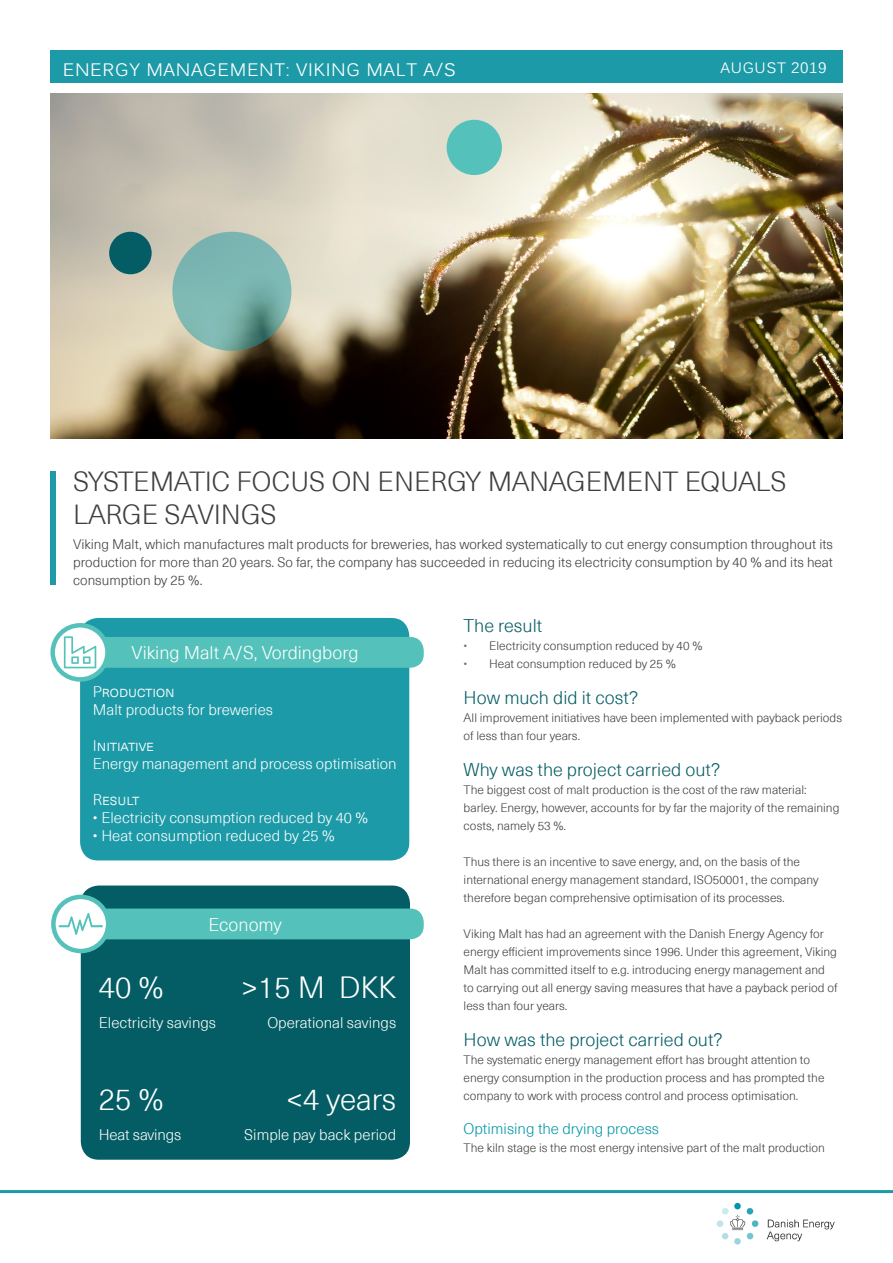
<style>
.page{position:relative;width:893px;height:1263px;background:#fff}
.page>*{position:absolute;margin:0;border:0;box-sizing:border-box;transform-origin:0 0}
.t1{font:300 30px "Neue Haas Unica Pro";color:#fff}
.t2{font:300 27px/33px "Neue Haas Unica Pro";letter-spacing:-.005em;color:#3e3e3f}
.Kontakt_oplysninger{font:300 18px "Neue Haas Unica Pro";color:#045d64}
.t3{font:300 18px "Neue Haas Unica Pro";color:#fff}
.t4{font:18px "Kalinga";letter-spacing:.04em;color:#fff}
.Brød{font:300 15px "Neue Haas Unica Pro";color:#fff}
.Kontakt_oplysninger-2{font:300 15px "Neue Haas Unica Pro";color:#0097a7}
.t5{font:15px "Kalinga";letter-spacing:.04em;color:#fff}
.t6{font:300 13.5px/18px "Neue Haas Unica Pro";color:#3e3e3f;text-align:justify}
.Kontakt_oplysninger-3{font:300 12px/18px "Neue Haas Unica Pro";color:#3e3e3f}
.s1{color:#6f7073}
</style>
<div class="page">
<div style="left:50px;top:50px;width:793px;height:33px;background:#1d9aa7"></div>
<hr style="left:0;top:1190px;width:893px;height:3px;background:#1d9aa7">
<img style="left:716px;top:1202px;width:119px;height:43px">
<div style="left:50px;top:471px;width:6px;height:114px;background:#1d9aa7"></div>
<img style="left:50px;top:94px;width:793px;height:344px">
<div style="left:80px;top:618px;width:329px;height:242px;background:#1d9aa7;border-radius:18px"></div>
<div style="left:67px;top:637px;width:357px;height:31px;background:#54c2ba;border-radius:14px"></div>
<svg style="left:53px;top:625px;width:54px;height:54px"></svg>
<div style="left:50px;top:623px;width:60px;height:59px;border:4px solid #54c2ba;border-radius:50%"></div>
<svg style="left:64px;top:636px;width:32px;height:32px"></svg>
<div style="left:81px;top:885px;width:329px;height:275px;background:#045d64;border-radius:18px"></div>
<div style="left:67px;top:908px;width:357px;height:31px;background:#54c2ba;border-radius:14px"></div>
<svg style="left:53px;top:897px;width:55px;height:54px"></svg>
<div style="left:51px;top:895px;width:59px;height:58px;border:4px solid #54c2ba;border-radius:50%"></div>
<svg style="left:59px;top:913px;width:44px;height:22px"></svg>
<svg style="left:172px;top:232px;width:119px;height:119px;fill:#7bb6b2"></svg>
<div style="left:109px;top:232px;width:43px;height:42px;background:#045d64;border-radius:50%"></div>
<div style="left:447px;top:120px;width:55px;height:55px;background:#54c2ba;border-radius:50%"></div>
<h3 class="t4" style="left:63px;top:58px;width:394px">ENERGY MANAGEMENT: VIKING MALT A/S</h3>
<p class="t5" style="left:721px;top:58px;width:107px">AUGUST 2019</p>
<p class="t2" style="left:73px;top:466px;width:715px">SYSTEMATIC FOCUS ON ENERGY MANAGEMENT EQUALS<br>LARGE SAVINGS</p>
<p class="t6" style="left:73px;top:535px;width:761px">Viking Malt, which manufactures malt products for breweries, has worked systematically to cut energy consumption throughout its production for more than 20 years. So far, the company has succeeded in reducing its electricity consumption by 40 % and its heat consumption by 25 %.</p>
<p class="t3" style="left:132px;top:642px;width:228px">Viking Malt A/S, Vordingborg</p>
<p class="Brød" style="left:93px;top:682px;width:83px">Production</p>
<p class="Brød" style="left:93px;top:700px;width:182px">Malt products for breweries</p>
<p class="Brød" style="left:93px;top:736px;width:63px">Initiative</p>
<p class="Brød" style="left:93px;top:754px;width:305px">Energy management and process optimisation</p>
<p class="Brød" style="left:93px;top:790px;width:45px">Result</p>
<p class="Brød" style="left:93px;top:808px;width:277px">• Electricity consumption reduced by 40 %</p>
<p class="Brød" style="left:93px;top:826px;width:243px">• Heat consumption reduced by 25 %</p>
<p class="t3" style="left:208px;top:914px;width:75px">Economy</p>
<p class="t1" style="left:99px;top:969px;width:66px">40 %</p>
<p class="Brød" style="left:99px;top:1014px;width:119px">Electricity savings</p>
<p class="t1" style="left:99px;top:1081px;width:66px">25 %</p>
<p class="Brød" style="left:99px;top:1126px;width:84px">Heat savings</p>
<p class="t1" style="left:241px;top:969px;width:156px">&gt;15 M DKK</p>
<p class="Brød" style="left:267px;top:1014px;width:130px">Operational savings</p>
<p class="t1" style="left:286px;top:1081px;width:112px">&lt;4 years</p>
<p class="Brød" style="left:244px;top:1126px;width:153px">Simple pay back period</p>
<p class="Kontakt_oplysninger" style="left:464px;top:615px;width:80px">The result</p>
<p class="Kontakt_oplysninger-3" style="left:464px;top:637px;width:240px"><span class="s1">•</span> Electricity consumption reduced by 40 %</p>
<p class="Kontakt_oplysninger-3" style="left:464px;top:655px;width:214px"><span class="s1">•</span> Heat consumption reduced by 25 %</p>
<p class="Kontakt_oplysninger" style="left:464px;top:687px;width:176px">How much did it cost?</p>
<p class="Kontakt_oplysninger-3" style="left:464px;top:709px;width:380px">All improvement initiatives have been implemented with payback periods of less than four years.</p>
<p class="Kontakt_oplysninger" style="left:464px;top:759px;width:258px">Why was the project carried out?</p>
<p class="Kontakt_oplysninger-3" style="left:464px;top:781px;width:377px">The biggest cost of malt production is the cost of the raw material: barley. Energy, however, accounts for by far the majority of the remaining costs, namely 53 %.</p>
<p class="Kontakt_oplysninger-3" style="left:464px;top:853px;width:356px">Thus there is an incentive to save energy, and, on the basis of the international energy management standard, ISO50001, the company therefore began comprehensive optimisation of its processes.</p>
<p class="Kontakt_oplysninger-3" style="left:464px;top:925px;width:375px">Viking Malt has had an agreement with the Danish Energy Agency for energy efficient improvements since 1996. Under this agreement, Viking Malt has committed itself to e.g. introducing energy management and to carrying out all energy saving measures that have a payback period of less than four years.</p>
<p class="Kontakt_oplysninger" style="left:464px;top:1029px;width:260px">How was the project carried out?</p>
<p class="Kontakt_oplysninger-3" style="left:464px;top:1051px;width:362px">The systematic energy management effort has brought attention to energy consumption in the production process and has prompted the company to work with process control and process optimisation.</p>
<p class="Kontakt_oplysninger-2" style="left:464px;top:1120px;width:197px">Optimising the drying process</p>
<p class="Kontakt_oplysninger-3" style="left:464px;top:1139px;width:363px">The kiln stage is the most energy intensive part of the malt production</p>
</div>
